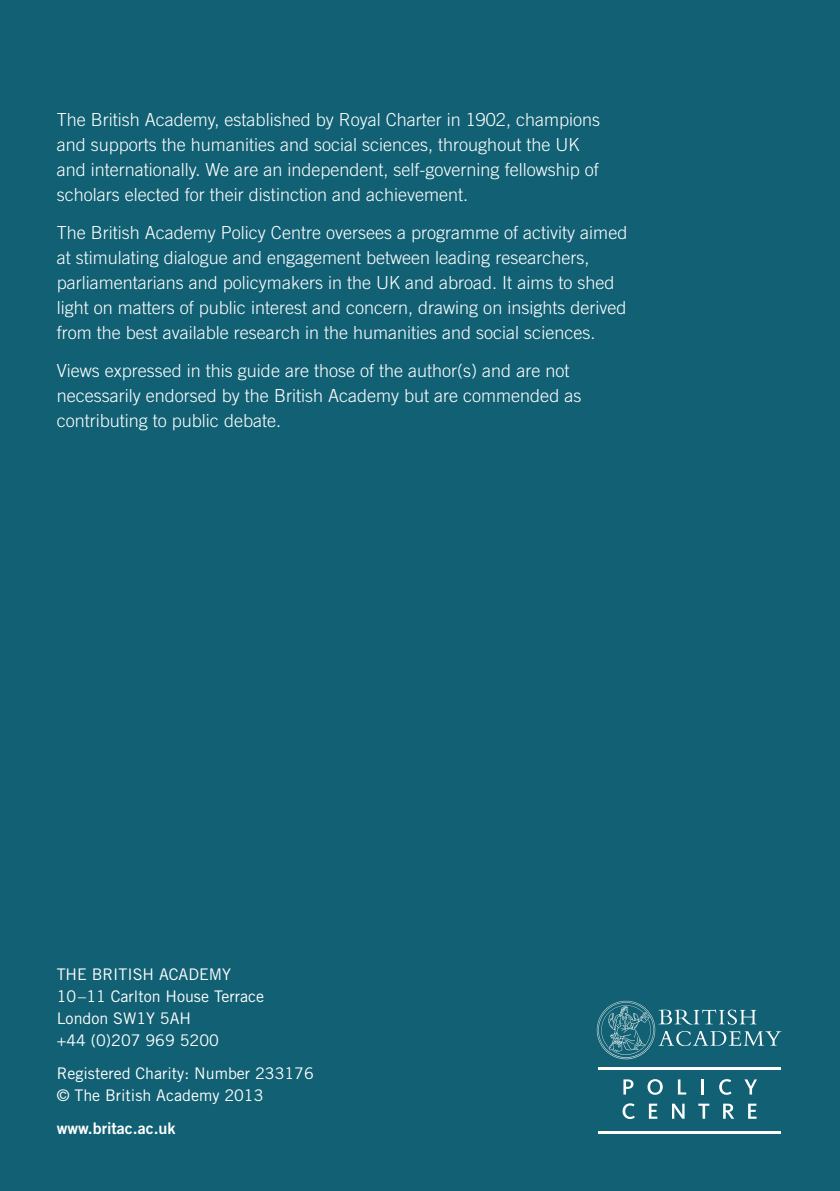
<style>
.page{position:relative;width:840px;height:1191px;background:#fff}
.page>*{position:absolute;margin:0;border:0;box-sizing:border-box;transform-origin:0 0}
.t1{font:300 18px/25px "Trade Gothic LT Std";color:#fff}
.t2{font:16px/22px "Trade Gothic LT Std";color:#fff}
.t3{font:16px "Trade Gothic LT Std Bd 2";color:#fff}
</style>
<div class="page">
<div style="left:0;top:0;width:839px;height:1191px;background:#116073"></div>
<svg style="left:596px;top:1000px;width:184px;height:59px"></svg>
<svg style="left:623px;top:1079px;width:10px;height:15px"></svg>
<svg style="left:647px;top:1079px;width:15px;height:15px"></svg>
<svg style="left:677px;top:1079px;width:8px;height:15px"></svg>
<svg style="left:701px;top:1079px;width:2px;height:15px"></svg>
<svg style="left:719px;top:1079px;width:12px;height:15px"></svg>
<svg style="left:744px;top:1079px;width:12px;height:15px"></svg>
<svg style="left:622px;top:1103px;width:12px;height:16px"></svg>
<svg style="left:648px;top:1103px;width:9px;height:15px"></svg>
<svg style="left:672px;top:1103px;width:12px;height:15px"></svg>
<svg style="left:698px;top:1103px;width:11px;height:15px"></svg>
<svg style="left:723px;top:1103px;width:10px;height:15px"></svg>
<svg style="left:748px;top:1103px;width:8px;height:15px"></svg>
<hr style="left:598px;top:1067px;width:183px;height:2px;background:#fff">
<hr style="left:598px;top:1131px;width:183px;height:2px;background:#fff">
<p class="t1" style="left:57px;top:107px;width:544px">The British Academy, established by Royal Charter in 1902, champions and supports the humanities and social sciences, throughout the UK and internationally. We are an independent, self-governing fellowship of scholars elected for their distinction and achievement.</p>
<p class="t1" style="left:57px;top:220px;width:571px">The British Academy Policy Centre oversees a programme of activity aimed at stimulating dialogue and engagement between leading researchers, parliamentarians and policymakers in the UK and abroad. It aims to shed light on matters of public interest and concern, drawing on insights derived from the best available research in the humanities and social sciences.</p>
<p class="t1" style="left:57px;top:357px;width:526px">Views expressed in this guide are those of the author(s) and are not necessarily endorsed by the British Academy but are commended as contributing to public debate.</p>
<p class="t2" style="left:57px;top:963px;width:209px">THE BRITISH ACADEMY<br>10–11 Carlton House Terrace<br>London SW1Y 5AH<br>+44 (0)207 969 5200</p>
<p class="t2" style="left:57px;top:1062px;width:258px">Registered Charity: Number 233176 © The British Academy 2013</p>
<p class="t3" style="left:57px;top:1118px;width:120px">www.britac.ac.uk</p>
</div>
